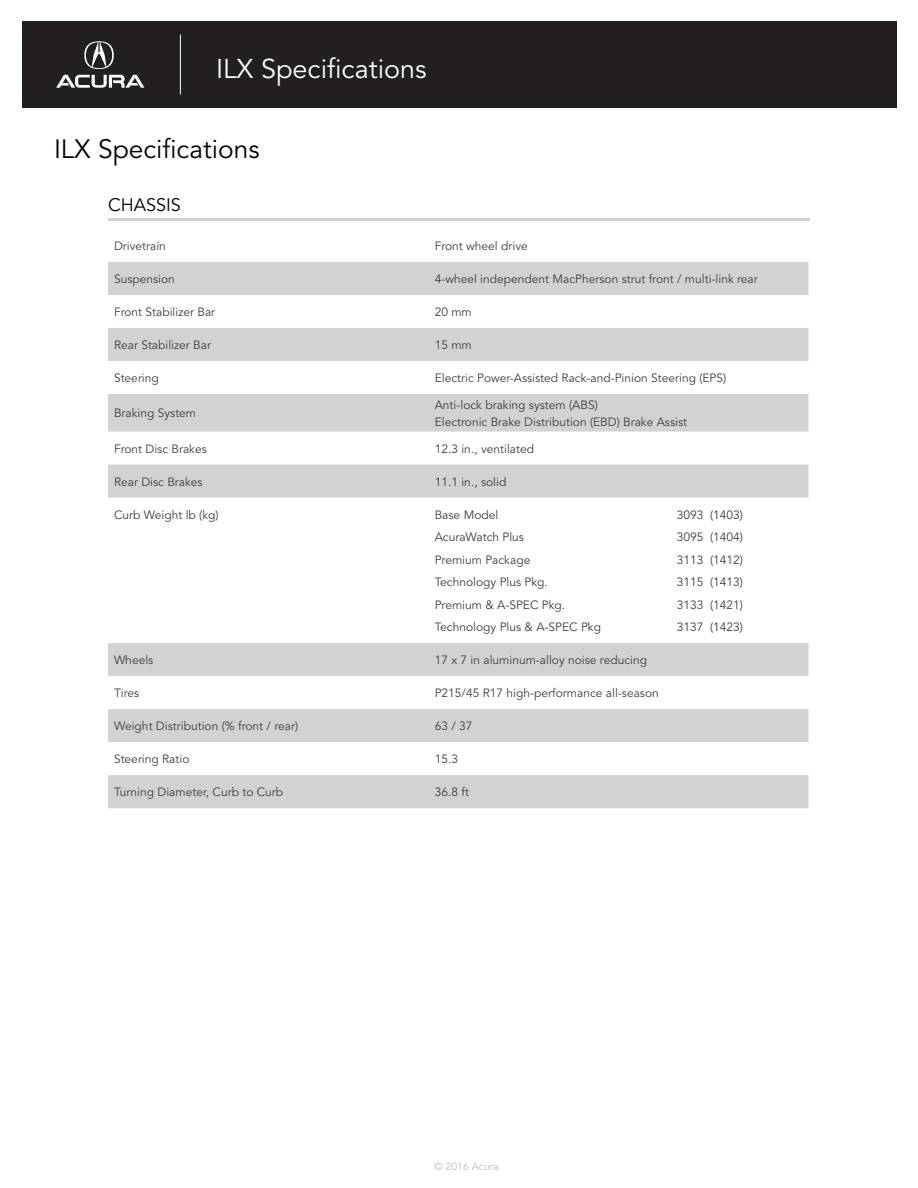
<style>
.page{position:relative;width:918px;height:1188px;background:#fff}
.page>*{position:absolute;margin:0;border:0;box-sizing:border-box;transform-origin:0 0}
.t1{font:27px "Avenir LT Pro";color:#fff}
.t2{font:26.4px "Avenir LT Pro";color:#000001}
.t3{font:18px "Avenir LT Pro";color:#000001}
.t4{font:12px/22.5px "Avenir LT Pro";color:#3e3e3f}
.t5{font:10.5px "Avenir LT Pro";color:#bcbdc0}
</style>
<div class="page">
<div style="left:22px;top:21px;width:874px;height:87px;background:#231f20"></div>
<hr style="left:180px;top:34px;width:1px;height:60px;background:#fff">
<svg style="left:84px;top:41px;width:30px;height:28px"></svg>
<svg style="left:56px;top:75px;width:88px;height:13px"></svg>
<hr style="left:108px;top:219px;width:702px;height:2px;background:#d4d1d1">
<svg style="left:108px;top:262px;width:700px;height:546px"></svg>
<h1 class="t1" style="left:216px;top:53px;width:212px">ILX Specifications</h1>
<h2 class="t2" style="left:54px;top:133px;width:207px">ILX Specifications</h2>
<h3 class="t3" style="left:108px;top:194px;width:74px">CHASSIS</h3>
<p class="t4" style="left:114px;top:235px;width:53px">Drivetrain</p>
<p class="t4" style="left:435px;top:235px;width:95px">Front wheel drive</p>
<p class="t4" style="left:114px;top:268px;width:62px">Suspension</p>
<p class="t4" style="left:435px;top:268px;width:325px">4-wheel independent MacPherson strut front / multi-link rear</p>
<p class="t4" style="left:114px;top:301px;width:103px">Front Stabilizer Bar</p>
<p class="t4" style="left:435px;top:301px;width:39px">20 mm</p>
<p class="t4" style="left:114px;top:334px;width:99px">Rear Stabilizer Bar</p>
<p class="t4" style="left:435px;top:334px;width:39px">15 mm</p>
<p class="t4" style="left:114px;top:367px;width:46px">Steering</p>
<p class="t4" style="left:435px;top:367px;width:293px">Electric Power-Assisted Rack-and-Pinion Steering (EPS)</p>
<p class="t4" style="left:114px;top:402px;width:84px">Braking System</p>
<p class="t4" style="left:435px;top:397px;width:254px;line-height:16.5px">Anti-lock braking system (ABS)<br>Electronic Brake Distribution (EBD) Brake Assist</p>
<p class="t4" style="left:114px;top:437px;width:94px">Front Disc Brakes</p>
<p class="t4" style="left:435px;top:437px;width:101px">12.3 in., ventilated</p>
<p class="t4" style="left:114px;top:470px;width:90px">Rear Disc Brakes</p>
<p class="t4" style="left:435px;top:470px;width:73px">11.1 in., solid</p>
<p class="t4" style="left:114px;top:503px;width:106px">Curb Weight lb (kg)</p>
<p class="t4" style="left:435px;top:503px;width:168px">Base Model<br>AcuraWatch Plus<br>Premium Package<br>Technology Plus Pkg.<br>Premium &amp; A-SPEC Pkg.<br>Technology Plus &amp; A-SPEC Pkg</p>
<p class="t4" style="left:677px;top:503px;width:68px;text-align:justify">3093 (1403)<br>3095 (1404)<br>3113 (1412)<br>3115 (1413)<br>3133 (1421)<br>3137 (1423)</p>
<p class="t4" style="left:114px;top:649px;width:41px">Wheels</p>
<p class="t4" style="left:435px;top:649px;width:214px">17 x 7 in aluminum-alloy noise reducing</p>
<p class="t4" style="left:114px;top:682px;width:27px">Tires</p>
<p class="t4" style="left:435px;top:682px;width:226px">P215/45 R17 high-performance all-season</p>
<p class="t4" style="left:114px;top:715px;width:186px">Weight Distribution (% front / rear)</p>
<p class="t4" style="left:435px;top:715px;width:39px">63 / 37</p>
<p class="t4" style="left:114px;top:748px;width:77px">Steering Ratio</p>
<p class="t4" style="left:435px;top:748px;width:25px">15.3</p>
<p class="t4" style="left:114px;top:781px;width:171px">Turning Diameter, Curb to Curb</p>
<p class="t4" style="left:435px;top:781px;width:36px">36.8 ft</p>
<p class="t5" style="left:434px;top:1160px;width:66px">© 2016 Acura</p>
</div>
